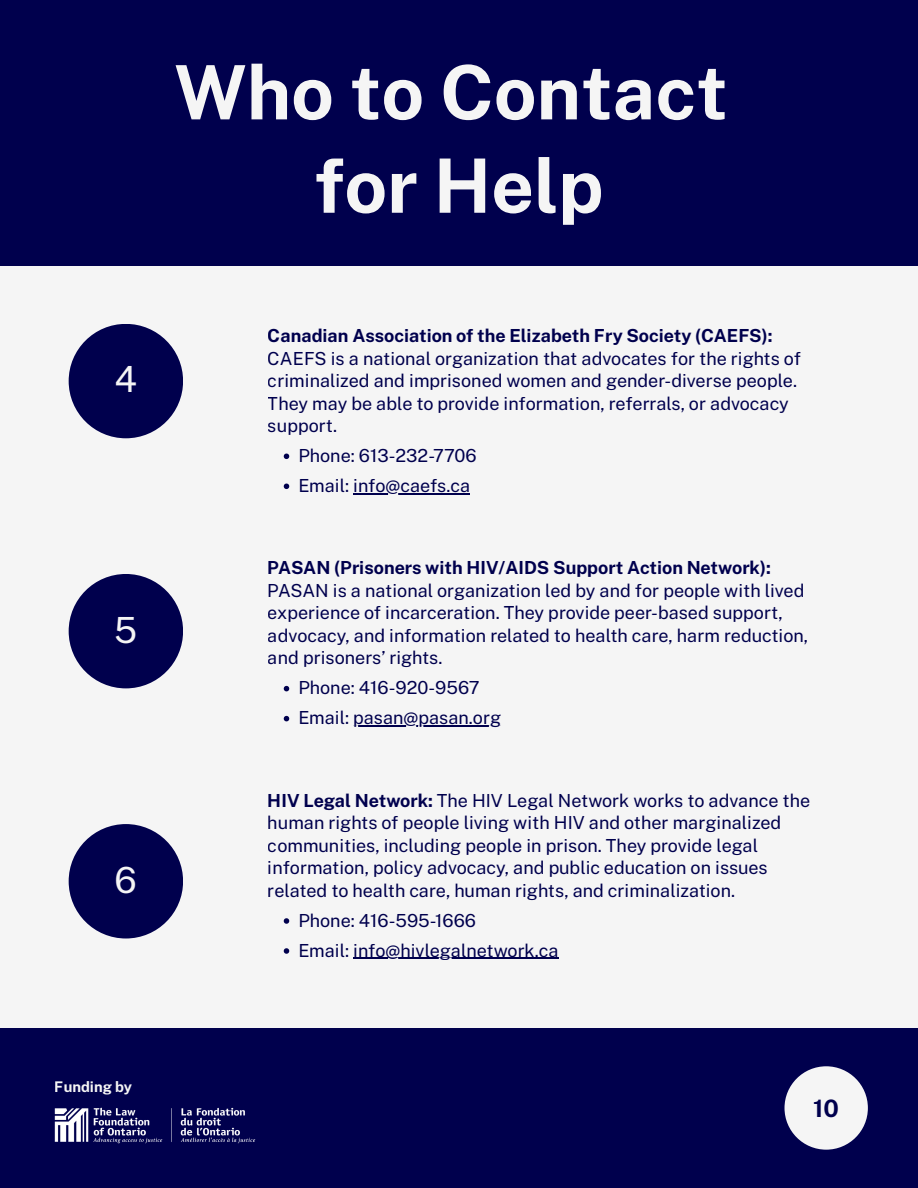
<style>
.page{position:relative;width:918px;height:1188px;background:#f5f5f5}
.page>*{position:absolute;margin:0;border:0;box-sizing:border-box;transform-origin:0 0}
.t1{font:700 75px/93.3px "Public Sans";color:#f5f5f5;text-align:center}
.t2{font:36px "Public Sans";color:#f5f5f5}
.t3{font:700 24px "Public Sans";color:#00004d}
.t4{font:18px/22.5px "Public Sans";color:#00004d}
.t5{font:700 18px "Public Sans";color:#00004d}
.t6{font:700 14.7px "Public Sans";color:#f5f5f5}
.s1{font-weight:700}
</style>
<div class="page">
<div style="left:0;top:0;width:918px;height:266px;background:#00004d"></div>
<div style="left:0;top:1028px;width:918px;height:160px;background:#00004d"></div>
<svg style="left:785px;top:1066px;width:83px;height:84px;fill:#f5f5f5"></svg>
<svg style="left:69px;top:324px;width:114px;height:114px;fill:#00004d"></svg>
<svg style="left:69px;top:574px;width:114px;height:114px;fill:#00004d"></svg>
<svg style="left:69px;top:824px;width:114px;height:115px;fill:#00004d"></svg>
<img style="left:54px;top:1107px;width:202px;height:37px">
<svg style="left:284px;top:454px;width:5px;height:5px"></svg>
<svg style="left:284px;top:484px;width:5px;height:5px"></svg>
<hr style="left:353px;top:493px;width:117px;height:2px;background:#00004d">
<svg style="left:284px;top:686px;width:5px;height:5px"></svg>
<svg style="left:284px;top:716px;width:5px;height:5px"></svg>
<hr style="left:353px;top:725px;width:148px;height:2px;background:#00004d">
<svg style="left:284px;top:918px;width:5px;height:6px"></svg>
<svg style="left:284px;top:948px;width:5px;height:6px"></svg>
<hr style="left:353px;top:958px;width:206px;height:1px;background:#00004d">
<h1 class="t1" style="left:174px;top:46px;width:555px">Who to Contact for Help</h1>
<p class="t2" style="left:115px;top:358px;width:24px">4</p>
<p class="t2" style="left:114px;top:608px;width:25px">5</p>
<p class="t2" style="left:115px;top:858px;width:24px">6</p>
<p class="t5" style="left:268px;top:325px;width:506px">Canadian Association of the Elizabeth Fry Society (CAEFS):</p>
<p class="t4" style="left:268px;top:347px;width:535px">CAEFS is a national organization that advocates for the rights of criminalized and imprisoned women and gender-diverse people.<br>They may be able to provide information, referrals, or advocacy support.</p>
<p class="t4" style="left:298px;top:441px;width:180px;line-height:30px">Phone: 613-232-7706<br>Email: info@caefs.ca</p>
<p class="t5" style="left:268px;top:557px;width:505px">PASAN (Prisoners with HIV/AIDS Support Action Network):</p>
<p class="t4" style="left:268px;top:579px;width:542px">PASAN is a national organization led by and for people with lived experience of incarceration. They provide peer-based support, advocacy, and information related to health care, harm reduction, and prisoners’ rights.</p>
<p class="t4" style="left:298px;top:673px;width:204px;line-height:30px">Phone: 416-920-9567<br>Email: pasan@pasan.org</p>
<p class="t4" style="left:268px;top:789px;width:544px"><span class="s1">HIV Legal Network:</span> The HIV Legal Network works to advance the human rights of people living with HIV and other marginalized communities, including people in prison. They provide legal information, policy advocacy, and public education on issues related to health care, human rights, and criminalization.</p>
<p class="t4" style="left:298px;top:905px;width:262px;line-height:30px">Phone: 416-595-1666<br>Email: info@hivlegalnetwork.ca</p>
<p class="t6" style="left:55px;top:1078px;width:79px">Funding by</p>
<p class="t3" style="left:813px;top:1094px;width:27px">10</p>
</div>
